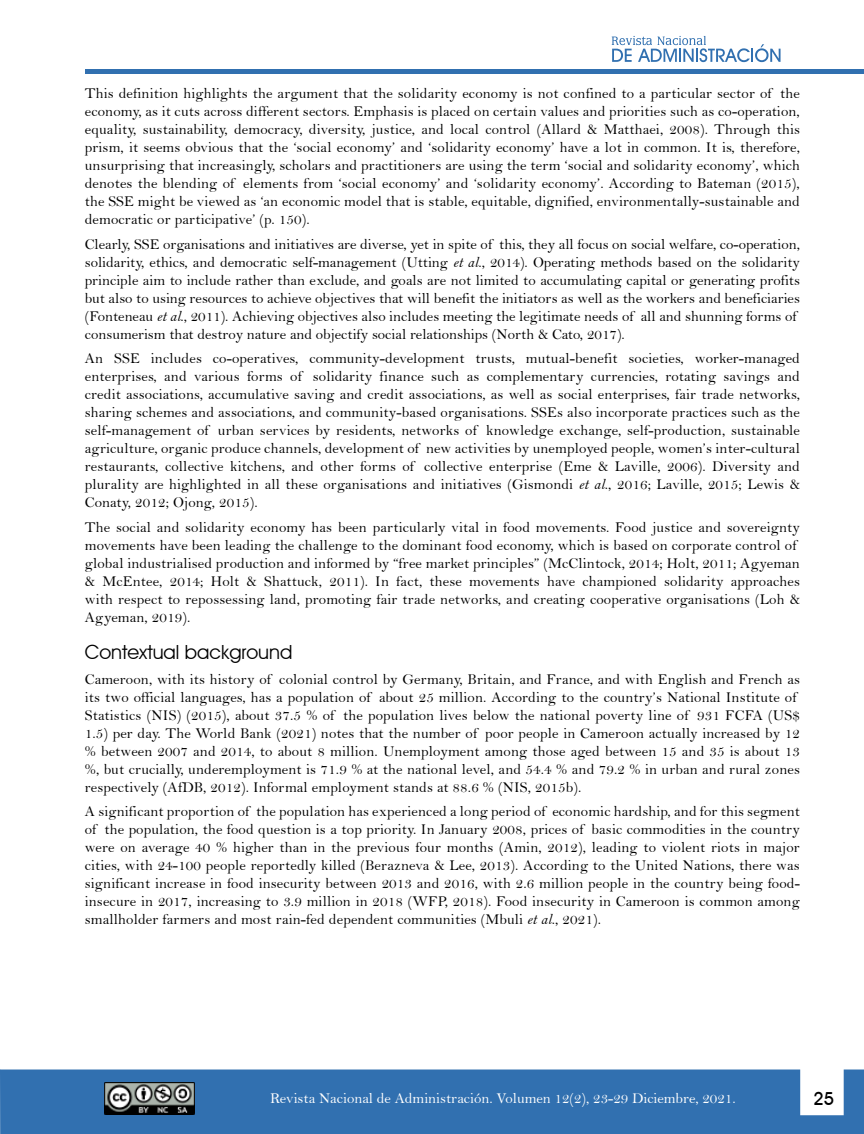
<style>
.page{position:relative;width:864px;height:1134px;background:#fff}
.page>*{position:absolute;margin:0;border:0;box-sizing:border-box;transform-origin:0 0}
.t1{font:19.5px "Decker";color:#000}
.t2{font:700 18px "Decker";color:#000}
.t3{font:15px/18px "Bell";letter-spacing:.01em;color:#000;text-align:justify}
.t4{font:15px "Bell";color:#fff}
.s1{font-family:"Bell MT Italic"}
</style>
<div class="page">
<svg style="left:612px;top:36px;width:169px;height:26px"></svg>
<div style="left:85px;top:69px;width:779px;height:5px;background:#3170b0"></div>
<div style="left:0;top:1070px;width:864px;height:64px;background:#3170b0"></div>
<img style="left:104px;top:1083px;width:90px;height:31px">
<p class="t3" style="left:85px;top:84px;width:717px">This definition highlights the argument that the solidarity economy is not confined to a particular sector of the economy, as it cuts across different sectors. Emphasis is placed on certain values and priorities such as co-operation, equality, sustainability, democracy, diversity, justice, and local control (Allard &amp; Matthaei, 2008). Through this prism, it seems obvious that the ‘social economy’ and ‘solidarity economy’ have a lot in common. It is, therefore, unsurprising that increasingly, scholars and practitioners are using the term ‘social and solidarity economy’, which denotes the blending of elements from ‘social economy’ and ‘solidarity economy’. According to Bateman (2015), the SSE might be viewed as ‘an economic model that is stable, equitable, dignified, environmentally-sustainable and democratic or participative’ (p. 150).</p>
<p class="t3" style="left:85px;top:235px;width:717px;text-align:left">Clearly, SSE organisations and initiatives are diverse, yet in spite of this, they all focus on social welfare, co-operation, solidarity, ethics, and democratic self-management (Utting <span class="s1">et al</span>., 2014). Operating methods based on the solidarity principle aim to include rather than exclude, and goals are not limited to accumulating capital or generating profits but also to using resources to achieve objectives that will benefit the initiators as well as the workers and beneficiaries (Fonteneau <span class="s1">et al</span>., 2011). Achieving objectives also includes meeting the legitimate needs of all and shunning forms of consumerism that destroy nature and objectify social relationships (North &amp; Cato, 2017).</p>
<p class="t3" style="left:85px;top:349px;width:717px">An SSE includes co-operatives, community-development trusts, mutual-benefit societies, worker-managed enterprises, and various forms of solidarity finance such as complementary currencies, rotating savings and credit associations, accumulative saving and credit associations, as well as social enterprises, fair trade networks, sharing schemes and associations, and community-based organisations. SSEs also incorporate practices such as the self-management of urban services by residents, networks of knowledge exchange, self-production, sustainable agriculture, organic produce channels, development of new activities by unemployed people, women’s inter-cultural restaurants, collective kitchens, and other forms of collective enterprise (Eme &amp; Laville, 2006). Diversity and plurality are highlighted in all these organisations and initiatives (Gismondi <span class="s1">et al</span>., 2016; Laville, 2015; Lewis &amp; Conaty, 2012; Ojong, 2015).</p>
<p class="t3" style="left:85px;top:518px;width:717px;text-align:left">The social and solidarity economy has been particularly vital in food movements. Food justice and sovereignty movements have been leading the challenge to the dominant food economy, which is based on corporate control of global industrialised production and informed by “free market principles” (McClintock, 2014; Holt, 2011; Agyeman &amp; McEntee, 2014; Holt &amp; Shattuck, 2011). In fact, these movements have championed solidarity approaches with respect to repossessing land, promoting fair trade networks, and creating cooperative organisations (Loh &amp; Agyeman, 2019).</p>
<h1 class="t1" style="left:85px;top:640px;width:209px">Contextual background</h1>
<p class="t3" style="left:85px;top:670px;width:717px;text-align:left">Cameroon, with its history of colonial control by Germany, Britain, and France, and with English and French as its two official languages, has a population of about 25 million. According to the country’s National Institute of Statistics (NIS) (2015), about 37.5 % of the population lives below the national poverty line of 931 FCFA (US$ 1.5) per day. The World Bank (2021) notes that the number of poor people in Cameroon actually increased by 12 % between 2007 and 2014, to about 8 million. Unemployment among those aged between 15 and 35 is about 13 %, but crucially, underemployment is 71.9 % at the national level, and 54.4 % and 79.2 % in urban and rural zones respectively (AfDB, 2012). Informal employment stands at 88.6 % (NIS, 2015b).</p>
<p class="t3" style="left:85px;top:803px;width:717px">A significant proportion of the population has experienced a long period of economic hardship, and for this segment of the population, the food question is a top priority. In January 2008, prices of basic commodities in the country were on average 40 % higher than in the previous four months (Amin, 2012), leading to violent riots in major cities, with 24-100 people reportedly killed (Berazneva &amp; Lee, 2013). According to the United Nations, there was significant increase in food insecurity between 2013 and 2016, with 2.6 million people in the country being food&shy;insecure in 2017, increasing to 3.9 million in 2018 (WFP, 2018). Food insecurity in Cameroon is common among smallholder farmers and most rain-fed dependent communities (Mbuli <span class="s1">et al</span>., 2021).</p>
<p class="t4" style="left:270px;top:1089px;width:467px">Revista Nacional de Administración. Volumen 12(2), 23-29 Diciembre, 2021.</p>
<p class="t2" style="left:813px;top:1088px;width:22px">25</p>
</div>
